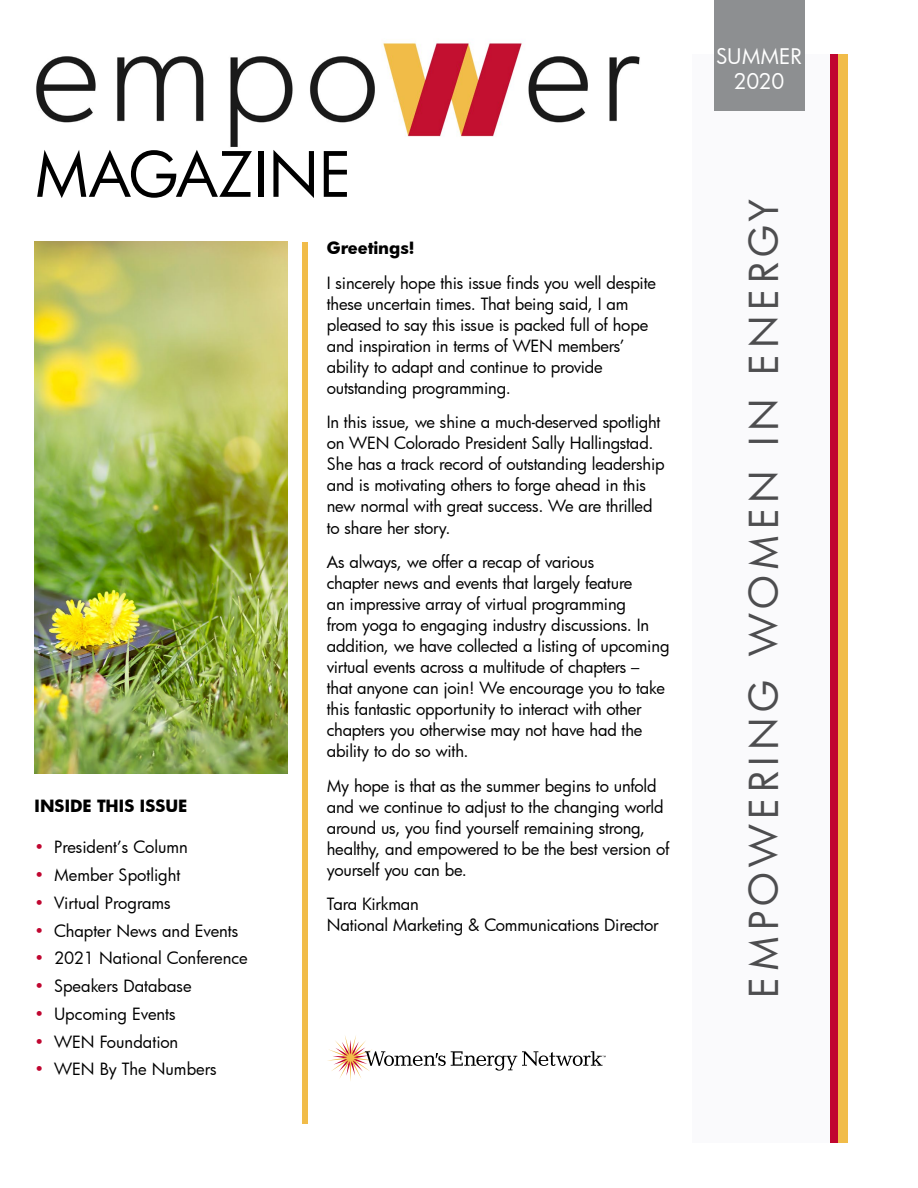
<style>
.page{position:relative;width:918px;height:1188px;background:#fff}
.page>*{position:absolute;margin:0;border:0;box-sizing:border-box;transform-origin:0 0}
.t1{font:60.75px "Futura";color:#000}
.t2{font:39px "Futura";letter-spacing:.15em;color:#4d4d4f}
.t3{font:21px/25.2px "Futura";color:#fff;text-align:center}
.t4{font:16.5px/21px "Futura";letter-spacing:-.01em;color:#000}
.t5{font:700 16.5px "Futura";color:#000}
.s1{color:#c00630}
</style>
<div class="page">
<div style="left:692px;top:54px;width:143px;height:1088px;background:#fafafc"></div>
<svg style="left:837px;top:54px;width:11px;height:1088px;background:#ecab46"></svg>
<div style="left:303px;top:242px;width:5px;height:881px;background:#f1bc49"></div>
<div style="left:830px;top:54px;width:7px;height:1088px;background:#c00630"></div>
<img style="left:36px;top:42px;width:604px;height:105px">
<div style="left:714px;top:0;width:91px;height:111px;background:#8d8f91"></div>
<svg style="left:327px;top:1036px;width:279px;height:45px"></svg>
<img style="left:35px;top:242px;width:253px;height:531px">
<h1 class="t1" style="left:35px;top:133px;width:318px">MAGAZINE</h1>
<p class="t5" style="left:35px;top:794px;width:154px">INSIDE THIS ISSUE</p>
<p class="t4" style="left:35px;top:837px;width:155px"><span class="s1">•</span> President’s Column</p>
<p class="t4" style="left:35px;top:864px;width:147px"><span class="s1">•</span> Member Spotlight</p>
<p class="t4" style="left:35px;top:892px;width:138px"><span class="s1">•</span> Virtual Programs</p>
<p class="t4" style="left:35px;top:920px;width:205px"><span class="s1">•</span> Chapter News and Events</p>
<p class="t4" style="left:35px;top:948px;width:215px"><span class="s1">•</span> 2021 National Conference</p>
<p class="t4" style="left:35px;top:975px;width:159px"><span class="s1">•</span> Speakers Database</p>
<p class="t4" style="left:35px;top:1003px;width:143px"><span class="s1">•</span> Upcoming Events</p>
<p class="t4" style="left:35px;top:1031px;width:145px"><span class="s1">•</span> WEN Foundation</p>
<p class="t4" style="left:35px;top:1059px;width:184px"><span class="s1">•</span> WEN By The Numbers</p>
<p class="t5" style="left:327px;top:237px;width:90px">Greetings!</p>
<p class="t4" style="left:327px;top:272px;width:331px">I sincerely hope this issue finds you well despite these uncertain times. That being said, I am pleased to say this issue is packed full of hope and inspiration in terms of WEN members’ ability to adapt and continue to provide outstanding programming.</p>
<p class="t4" style="left:327px;top:412px;width:340px">In this issue, we shine a much-deserved spotlight on WEN Colorado President Sally Hallingstad.<br>She has a track record of outstanding leadership and is motivating others to forge ahead in this new normal with great success. We are thrilled to share her story.</p>
<p class="t4" style="left:327px;top:551px;width:344px">As always, we offer a recap of various<br>chapter news and events that largely feature<br>an impressive array of virtual programming<br>from yoga to engaging industry discussions. In addition, we have collected a listing of upcoming virtual events across a multitude of chapters –<br>that anyone can join! We encourage you to take this fantastic opportunity to interact with other chapters you otherwise may not have had the ability to do so with.</p>
<p class="t4" style="left:327px;top:775px;width:344px">My hope is that as the summer begins to unfold and we continue to adjust to the changing world around us, you find yourself remaining strong, healthy, and empowered to be the best version of yourself you can be.</p>
<p class="t4" style="left:327px;top:893px;width:333px">Tara Kirkman<br>National Marketing &amp; Communications Director</p>
<p class="t3" style="left:716px;top:43px;width:87px">SUMMER<br>2020</p>
<h2 class="t2" style="left:738px;top:998px;width:801px;rotate:-90deg">EMPOWERING WOMEN IN ENERGY</h2>
</div>
